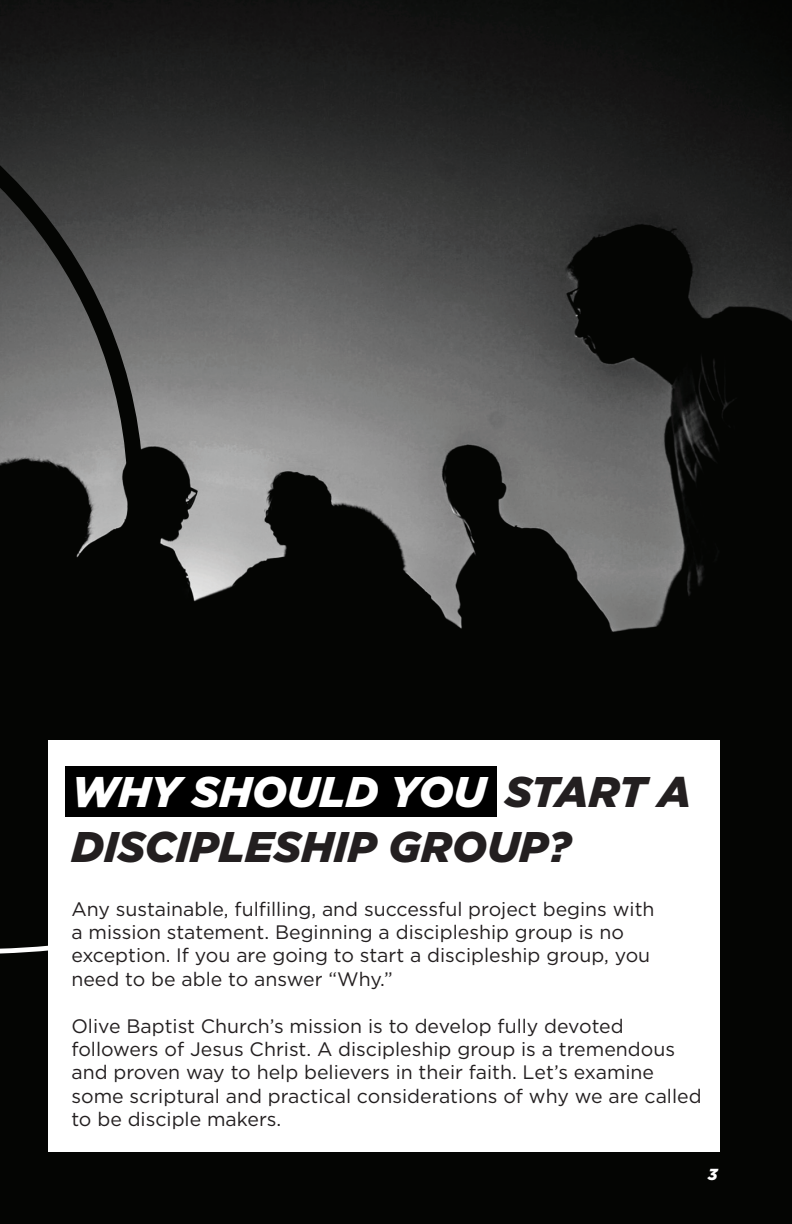
<style>
.page{position:relative;width:792px;height:1224px;background:#040503}
.page>*{position:absolute;margin:0;border:0;box-sizing:border-box;transform-origin:0 0}
.t1{font:italic 900 42.8px/55.4px "Gotham";color:#231f20}
.t2{font:19.4px/23.4px "Gotham";color:#231f20}
.t3{font:italic 900 16px "Gotham";color:#fff}
.s1{color:#fff}
</style>
<div class="page">
<img style="left:0;top:0;width:792px;height:632px">
<svg style="left:0;top:40px;width:144px;height:737px"></svg>
<svg style="left:0;top:777px;width:49px;height:330px"></svg>
<div style="left:49px;top:740px;width:671px;height:412px;background:#fff"></div>
<div style="left:65px;top:766px;width:431px;height:51px;background:#000"></div>
<h1 class="t1" style="left:71px;top:763px;width:622px"><span class="s1">WHY SHOULD YOU</span> START A<br>DISCIPLESHIP GROUP?</h1>
<p class="t2" style="left:71px;top:897px;width:585px">Any sustainable, fulfilling, and successful project begins with a mission statement. Beginning a discipleship group is no exception. If you are going to start a discipleship group, you need to be able to answer “Why.”</p>
<p class="t2" style="left:71px;top:1014px;width:632px">Olive Baptist Church’s mission is to develop fully devoted followers of Jesus Christ. A discipleship group is a tremendous and proven way to help believers in their faith. Let’s examine some scriptural and practical considerations of why we are called to be disciple makers.</p>
<p class="t3" style="left:708px;top:1165px;width:11px">3</p>
</div>
